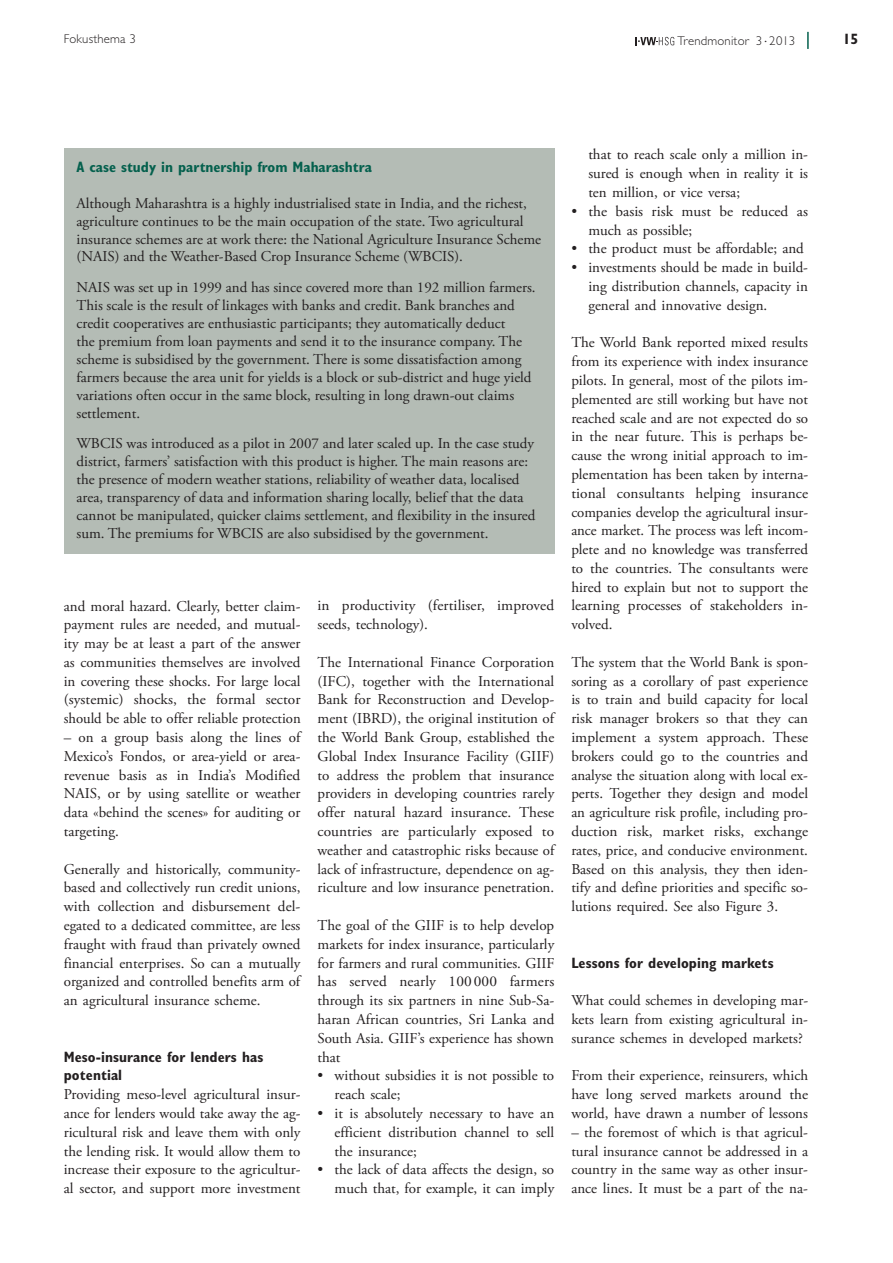
<style>
.page{position:relative;width:893px;height:1263px;background:#fff}
.page>*{position:absolute;margin:0;border:0;box-sizing:border-box;transform-origin:0 0}
.t1{font:15px/18.8px "Adobe Garamond Pro";color:#231f20;text-align:justify}
.t2{font:700 condensed 15px/18.8px "Gill Sans Std";letter-spacing:.005em;color:#231f20}
.t3{font:700 condensed 15px "Gill Sans Std";color:#04604d}
.t4{font:300 12.75px "Gill Sans Std";letter-spacing:.015em;color:#231f20}
</style>
<div class="page">
<svg style="left:635px;top:37px;width:39px;height:8px"></svg>
<svg style="left:807px;top:32px;width:2px;height:17px"></svg>
<div style="left:64px;top:149px;width:490px;height:405px;background:#b4bcb5"></div>
<p class="t4" style="left:64px;top:31px;width:74px">Fokusthema 3</p>
<p class="t4" style="left:677px;top:34px;width:119px">Trendmonitor 3 <sup>.</sup> 2013</p>
<p class="t2" style="left:843px;top:30px;width:17px">15</p>
<p class="t3" style="left:77px;top:158px;width:297px">A case study in partnership from Maharashtra</p>
<p class="t1" style="left:77px;top:195px;width:466px;line-height:17.9px;text-align:left">Although Maharashtra is a highly industrialised state in India, and the richest, agriculture continues to be the main occupation of the state. Two agricultural insurance schemes are at work there: the National Agriculture Insurance Scheme (NAIS) and the Weather-Based Crop Insurance Scheme (WBCIS).</p>
<p class="t1" style="left:77px;top:279px;width:461px;line-height:17.9px;text-align:left">NAIS was set up in 1999 and has since covered more than 192 million farmers.<br>This scale is the result of linkages with banks and credit. Bank branches and credit cooperatives are enthusiastic participants; they automatically deduct<br>the premium from loan payments and send it to the insurance company. The scheme is subsidised by the government. There is some dissatisfaction among farmers because the area unit for yields is a block or sub-district and huge yield variations often occur in the same block, resulting in long drawn-out claims settlement.</p>
<p class="t1" style="left:77px;top:435px;width:460px;line-height:18px;text-align:left">WBCIS was introduced as a pilot in 2007 and later scaled up. In the case study district, farmers’ satisfaction with this product is higher. The main reasons are: the presence of modern weather stations, reliability of weather data, localised area, transparency of data and information sharing locally, belief that the data cannot be manipulated, quicker claims settlement, and flexibility in the insured sum. The premiums for WBCIS are also subsidised by the government.</p>
<p class="t1" style="left:64px;top:597px;width:238px">and moral hazard. Clearly, better claim&shy;payment rules are needed, and mutual&shy;ity may be at least a part of the answer as communities themselves are involved in covering these shocks. For large local (systemic) shocks, the formal sector should be able to offer reliable protection</p>
<p class="t1" style="left:64px;top:728px;width:238px">– on a group basis along the lines of Mexico’s Fondos, or area-yield or area&shy;revenue basis as in India’s Modified NAIS, or by using satellite or weather data «behind the scenes» for auditing or targeting.</p>
<p class="t1" style="left:64px;top:860px;width:238px">Generally and historically, community&shy;based and collectively run credit unions, with collection and disbursement del&shy;egated to a dedicated committee, are less fraught with fraud than privately owned financial enterprises. So can a mutually organized and controlled benefits arm of an agricultural insurance scheme.</p>
<p class="t2" style="left:64px;top:1047px;width:201px">Meso-insurance for lenders has potential</p>
<p class="t1" style="left:64px;top:1085px;width:238px">Providing meso-level agricultural insur&shy;ance for lenders would take away the ag&shy;ricultural risk and leave them with only the lending risk. It would allow them to increase their exposure to the agricultur&shy;al sector, and support more investment</p>
<p class="t1" style="left:318px;top:597px;width:238px">in productivity (fertiliser, improved seeds, technology).</p>
<p class="t1" style="left:318px;top:653px;width:238px">The International Finance Corporation (IFC), together with the International Bank for Reconstruction and Develop&shy;ment (IBRD), the original institution of the World Bank Group, established the Global Index Insurance Facility (GIIF) to address the problem that insurance providers in developing countries rarely offer natural hazard insurance. These countries are particularly exposed to weather and catastrophic risks because of lack of infrastructure, dependence on ag&shy;riculture and low insurance penetration.</p>
<p class="t1" style="left:318px;top:916px;width:238px">The goal of the GIIF is to help develop markets for index insurance, particularly for farmers and rural communities. GIIF has served nearly 100 000 farmers through its six partners in nine Sub-Sa&shy;haran African countries, Sri Lanka and South Asia. GIIF’s experience has shown that</p>
<p class="t1" style="left:335px;top:1067px;width:221px;text-indent:-17px">• without subsidies it is not possible to reach scale;</p>
<p class="t1" style="left:335px;top:1104px;width:221px;text-indent:-17px">• it is absolutely necessary to have an efficient distribution channel to sell the insurance;</p>
<p class="t1" style="left:318px;top:1161px;width:238px;text-align:right">• the lack of data affects the design, so much that, for example, it can imply</p>
<p class="t1" style="left:588px;top:146px;width:221px">that to reach scale only a million in&shy;sured is enough when in reality it is ten million, or vice versa;</p>
<p class="t1" style="left:588px;top:202px;width:221px;text-indent:-17px">• the basis risk must be reduced as much as possible;</p>
<p class="t1" style="left:571px;top:240px;width:234px">• the product must be affordable; and</p>
<p class="t1" style="left:588px;top:259px;width:221px;text-indent:-17px">• investments should be made in build&shy;ing distribution channels, capacity in general and innovative design.</p>
<p class="t1" style="left:571px;top:334px;width:238px">The World Bank reported mixed results from its experience with index insurance pilots. In general, most of the pilots im&shy;plemented are still working but have not reached scale and are not expected do so in the near future. This is perhaps be&shy;cause the wrong initial approach to im&shy;plementation has been taken by interna&shy;tional consultants helping insurance companies develop the agricultural insur&shy;ance market. The process was left incom&shy;plete and no knowledge was transferred to the countries. The consultants were hired to explain but not to support the learning processes of stakeholders in&shy;volved.</p>
<p class="t1" style="left:571px;top:653px;width:238px">The system that the World Bank is spon&shy;soring as a corollary of past experience is to train and build capacity for local risk manager brokers so that they can implement a system approach. These brokers could go to the countries and analyse the situation along with local ex&shy;perts. Together they design and model an agriculture risk profile, including pro&shy;duction risk, market risks, exchange rates, price, and conducive environment.<br>Based on this analysis, they then iden&shy;tify and define priorities and specific so&shy;lutions required. See also Figure 3.</p>
<p class="t2" style="left:571px;top:953px;width:204px">Lessons for developing markets</p>
<p class="t1" style="left:571px;top:991px;width:238px">What could schemes in developing mar&shy;kets learn from existing agricultural in&shy;surance schemes in developed markets?</p>
<p class="t1" style="left:571px;top:1067px;width:238px">From their experience, reinsurers, which have long served markets around the world, have drawn a number of lessons</p>
<p class="t1" style="left:571px;top:1123px;width:238px">– the foremost of which is that agricul&shy;tural insurance cannot be addressed in a country in the same way as other insur&shy;ance lines. It must be a part of the na-</p>
</div>
